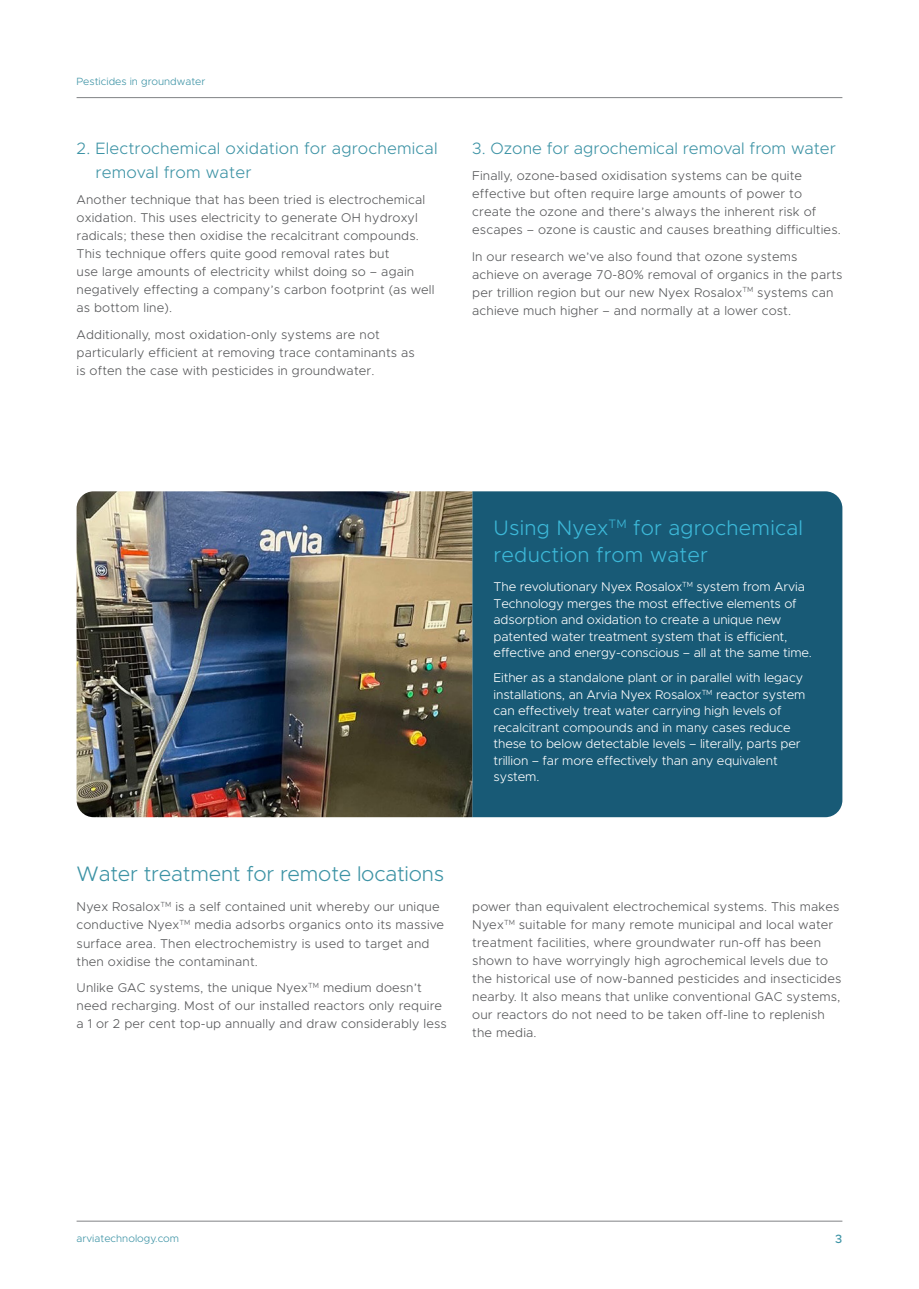
<style>
.page{position:relative;width:919px;height:1289px;background:#fff}
.page>*{position:absolute;margin:0;border:0;box-sizing:border-box;transform-origin:0 0}
.t1{font:300 21px/27px "Metropolis";letter-spacing:.01em;color:#3cb8d8}
.t2{font:300 21px "Metropolis";letter-spacing:-.01em;color:#3d93a5}
.t3{font:300 16.5px/24px "Metropolis";letter-spacing:.01em;color:#3d93a5}
.Body_Text{font:300 12.75px/18px "Metropolis";letter-spacing:.01em;color:#57585a}
.Body_Text-2{font:300 12.75px/16.5px "Metropolis";letter-spacing:-.01em;color:#fff}
.t4{font:500 12px "Metropolis";color:#3d93a5}
.t5{font:300 10.5px "Metropolis";color:#3d93a5}
</style>
<div class="page">
<hr style="left:77px;top:1220px;width:765px;height:1px;background:#808285">
<hr style="left:77px;top:97px;width:765px;height:1px;background:#808285">
<div style="left:472px;top:491px;width:370px;height:326px;background:#185a76"></div>
<img style="left:77px;top:491px;width:395px;height:326px">
<p class="t5" style="left:77px;top:75px;width:130px">Pesticides in groundwater</p>
<h3 class="t3" style="left:95px;top:136px;width:343px;text-indent:-19px">2. Electrochemical oxidation for agrochemical removal from water</h3>
<p class="Body_Text" style="left:77px;top:191px;width:359px">Another technique that has been tried is electrochemical oxidation. This uses electricity to generate OH hydroxyl radicals; these then oxidise the recalcitrant compounds.<br>This technique offers quite good removal rates but<br>use large amounts of electricity whilst doing so – again negatively effecting a company’s carbon footprint (as well as bottom line).</p>
<p class="Body_Text" style="left:77px;top:325px;width:339px">Additionally, most oxidation-only systems are not particularly efficient at removing trace contaminants as is often the case with pesticides in groundwater.</p>
<h3 class="t3" style="left:472px;top:136px;width:365px">3. Ozone for agrochemical removal from water</h3>
<p class="Body_Text" style="left:472px;top:167px;width:370px">Finally, ozone-based oxidisation systems can be quite effective but often require large amounts of power to create the ozone and there’s always the inherent risk of escapes – ozone is caustic and causes breathing difficulties.</p>
<p class="Body_Text" style="left:472px;top:247px;width:371px">In our research we’ve also found that ozone systems achieve on average 70-80% removal of organics in the parts per trillion region but our new Nyex Rosalox<sup>TM</sup> systems can achieve much higher – and normally at a lower cost.</p>
<h2 class="t1" style="left:493px;top:514px;width:311px">Using Nyex<sup>TM</sup> for agrochemical reduction from water</h2>
<p class="Body_Text-2" style="left:493px;top:578px;width:320px">The revolutionary Nyex Rosalox<sup>TM</sup> system from Arvia Technology merges the most effective elements of adsorption and oxidation to create a unique new patented water treatment system that is efficient, effective and energy-conscious – all at the same time.</p>
<p class="Body_Text-2" style="left:493px;top:669px;width:313px">Either as a standalone plant or in parallel with legacy installations, an Arvia Nyex Rosalox<sup>TM</sup> reactor system can effectively treat water carrying high levels of recalcitrant compounds and in many cases reduce these to below detectable levels – literally, parts per trillion – far more effectively than any equivalent system.</p>
<h2 class="t2" style="left:77px;top:860px;width:369px">Water treatment for remote locations</h2>
<p class="Body_Text" style="left:77px;top:898px;width:369px">Nyex Rosalox<sup>TM</sup> is a self contained unit whereby our unique conductive Nyex<sup>TM</sup> media adsorbs organics onto its massive surface area. Then electrochemistry is used to target and then oxidise the contaminant.</p>
<p class="Body_Text" style="left:77px;top:978px;width:371px">Unlike GAC systems, the unique Nyex<sup>TM</sup> medium doesn’t need recharging. Most of our installed reactors only require a 1 or 2 per cent top-up annually and draw considerably less</p>
<p class="Body_Text" style="left:472px;top:898px;width:370px">power than equivalent electrochemical systems. This makes Nyex<sup>TM</sup> suitable for many remote municipal and local water treatment facilities, where groundwater run-off has been shown to have worryingly high agrochemical levels due to the historical use of now-banned pesticides and insecticides nearby. It also means that unlike conventional GAC systems, our reactors do not need to be taken off-line to replenish the media.</p>
<p class="t5" style="left:77px;top:1231px;width:104px">arviatechnology.com</p>
<h2 class="t4" style="left:835px;top:1231px;width:9px">3</h2>
</div>
